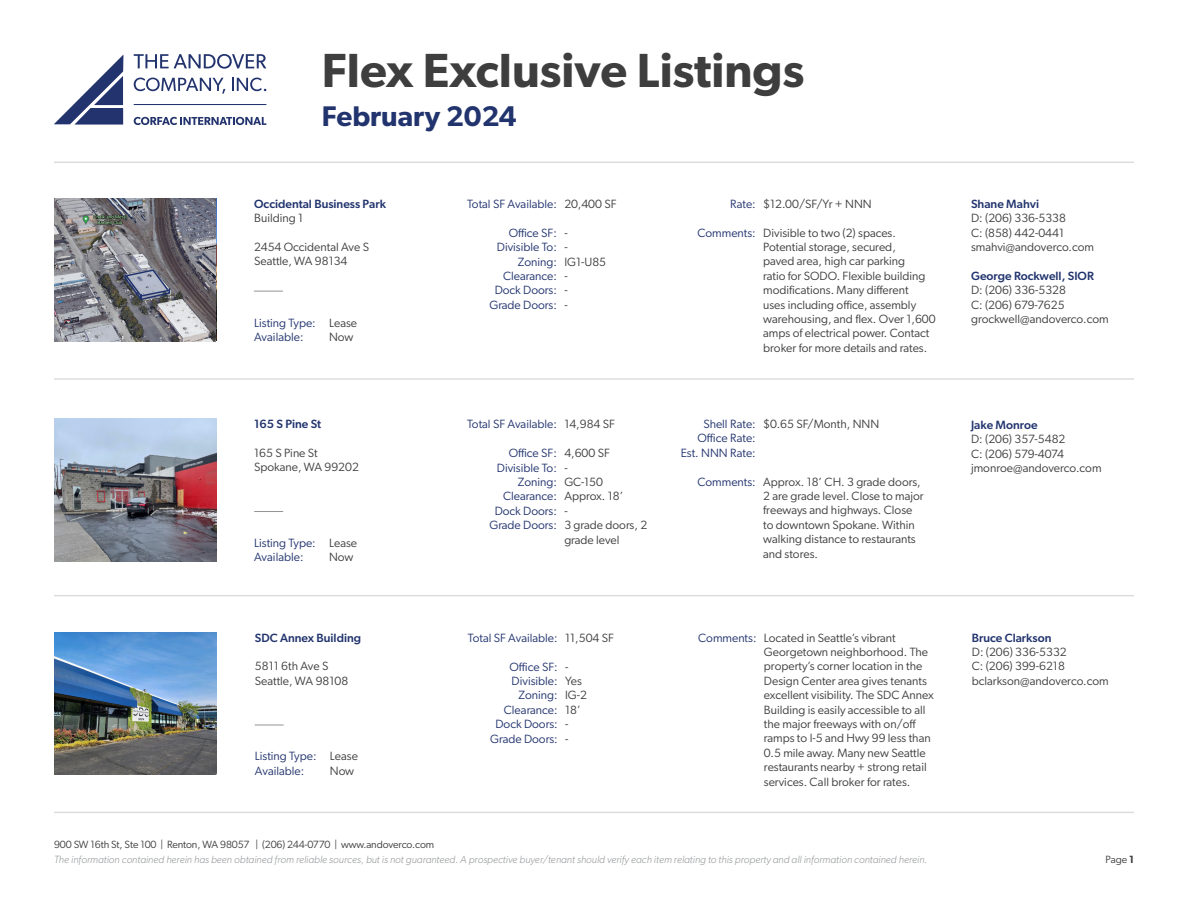
<style>
.page{position:relative;width:1188px;height:918px;background:#fff}
.page>*{position:absolute;margin:0;border:0;box-sizing:border-box;transform-origin:0 0}
.t1{font:600 48px "Gibson";color:#3e3e3f}
.t2{font:600 28.5px "Gibson";color:#22346e}
.t3{font:12px/14.4px "Gibson";color:#3e3e3f}
.t4{font:12px "Gibson";color:#22346e}
.t5{font:500 12px "Gibson";color:#22346e}
.t6{font:italic 300 10.5px "Gibson";color:#939598}
.t7{font:10.5px "Gibson";letter-spacing:-.01em;color:#3e3e3f}
.s1{font-weight:600}
</style>
<div class="page">
<svg style="left:54px;top:55px;width:69px;height:70px"></svg>
<svg style="left:134px;top:54px;width:132px;height:15px"></svg>
<hr style="left:134px;top:104px;width:132px;height:1px;background:#22336d">
<svg style="left:134px;top:117px;width:132px;height:8px"></svg>
<svg style="left:134px;top:78px;width:91px;height:16px"></svg>
<svg style="left:232px;top:78px;width:34px;height:13px"></svg>
<hr style="left:54px;top:162px;width:1080px;height:1px;background:#dcdddf">
<hr style="left:54px;top:378px;width:1080px;height:2px;background:#dcdddf">
<hr style="left:54px;top:812px;width:1080px;height:1px;background:#dcdddf">
<hr style="left:54px;top:595px;width:1080px;height:1px;background:#dcdddf">
<img style="left:54px;top:198px;width:162px;height:143px">
<svg style="left:254px;top:291px;width:29px;height:1px"></svg>
<svg style="left:124px;top:227px;width:47px;height:76px;background:#7c7c86"></svg>
<img style="left:54px;top:419px;width:162px;height:142px">
<svg style="left:254px;top:511px;width:29px;height:1px"></svg>
<img style="left:55px;top:632px;width:162px;height:143px">
<svg style="left:255px;top:725px;width:29px;height:1px"></svg>
<h1 class="t1" style="left:322px;top:42px;width:484px">Flex Exclusive Listings</h1>
<h2 class="t2" style="left:322px;top:100px;width:196px">February 2024</h2>
<p class="t5" style="left:254px;top:196px;width:133px">Occidental Business Park</p>
<p class="t3" style="left:254px;top:211px;width:51px">Building 1</p>
<p class="t3" style="left:254px;top:239px;width:116px">2454 Occidental Ave S</p>
<p class="t3" style="left:254px;top:254px;width:95px">Seattle, WA 98134</p>
<p class="t4" style="left:254px;top:315px;width:63px">Listing Type:</p>
<p class="t4" style="left:254px;top:330px;width:51px">Available:</p>
<p class="t3" style="left:329px;top:315px;width:30px">Lease</p>
<p class="t3" style="left:329px;top:329px;width:26px">Now</p>
<p class="t5" style="left:254px;top:417px;width:69px">165 S Pine St</p>
<p class="t3" style="left:254px;top:445px;width:65px">165 S Pine St</p>
<p class="t3" style="left:254px;top:460px;width:106px">Spokane, WA 99202</p>
<p class="t4" style="left:254px;top:536px;width:63px">Listing Type:</p>
<p class="t4" style="left:254px;top:550px;width:51px">Available:</p>
<p class="t3" style="left:329px;top:535px;width:30px">Lease</p>
<p class="t3" style="left:329px;top:550px;width:26px">Now</p>
<p class="t4" style="left:467px;top:197px;width:91px">Total SF Available:</p>
<p class="t4" style="left:509px;top:225px;width:50px">Office SF:</p>
<p class="t4" style="left:497px;top:240px;width:62px">Divisible To:</p>
<p class="t4" style="left:518px;top:254px;width:41px">Zoning:</p>
<p class="t4" style="left:503px;top:269px;width:55px">Clearance:</p>
<p class="t4" style="left:495px;top:283px;width:64px">Dock Doors:</p>
<p class="t4" style="left:489px;top:297px;width:69px">Grade Doors:</p>
<p class="t3" style="left:564px;top:196px;width:54px">20,400 SF</p>
<p class="t3" style="left:564px;top:225px;width:5px">-</p>
<p class="t3" style="left:564px;top:240px;width:5px">-</p>
<p class="t3" style="left:564px;top:254px;width:43px">IG1-U85</p>
<p class="t3" style="left:564px;top:268px;width:5px">-</p>
<p class="t3" style="left:564px;top:283px;width:5px">-</p>
<p class="t3" style="left:564px;top:297px;width:5px">-</p>
<p class="t4" style="left:467px;top:417px;width:91px">Total SF Available:</p>
<p class="t4" style="left:509px;top:446px;width:50px">Office SF:</p>
<p class="t4" style="left:497px;top:460px;width:62px">Divisible To:</p>
<p class="t4" style="left:518px;top:475px;width:41px">Zoning:</p>
<p class="t4" style="left:503px;top:489px;width:55px">Clearance:</p>
<p class="t4" style="left:495px;top:503px;width:64px">Dock Doors:</p>
<p class="t4" style="left:489px;top:518px;width:69px">Grade Doors:</p>
<p class="t3" style="left:564px;top:417px;width:52px">14,984 SF</p>
<p class="t3" style="left:564px;top:446px;width:47px">4,600 SF</p>
<p class="t3" style="left:564px;top:460px;width:5px">-</p>
<p class="t3" style="left:564px;top:474px;width:40px">GC-150</p>
<p class="t3" style="left:564px;top:489px;width:61px">Approx. 18’</p>
<p class="t3" style="left:564px;top:503px;width:5px">-</p>
<p class="t3" style="left:564px;top:518px;width:84px">3 grade doors, 2</p>
<p class="t3" style="left:564px;top:532px;width:57px">grade level</p>
<p class="t4" style="left:730px;top:196px;width:27px">Rate:</p>
<p class="t4" style="left:698px;top:225px;width:60px">Comments:</p>
<p class="t3" style="left:763px;top:196px;width:110px">$12.00/SF/Yr + NNN</p>
<p class="t3" style="left:763px;top:225px;width:174px">Divisible to two (2) spaces.<br>Potential storage, secured,<br>paved area, high car parking<br>ratio for SODO. Flexible building modifications. Many different<br>uses including office, assembly warehousing, and flex. Over 1,600 amps of electrical power. Contact broker for more details and rates.</p>
<p class="t4" style="left:703px;top:417px;width:54px">Shell Rate:</p>
<p class="t4" style="left:698px;top:431px;width:60px">Office Rate:</p>
<p class="t4" style="left:681px;top:446px;width:77px">Est. NNN Rate:</p>
<p class="t4" style="left:698px;top:474px;width:60px">Comments:</p>
<p class="t3" style="left:763px;top:417px;width:118px">$0.65 SF/Month, NNN</p>
<p class="t3" style="left:763px;top:474px;width:162px">Approx. 18’ CH. 3 grade doors,<br>2 are grade level. Close to major freeways and highways. Close to downtown Spokane. Within walking distance to restaurants and stores.</p>
<p class="t5" style="left:971px;top:196px;width:70px">Shane Mahvi</p>
<p class="t3" style="left:971px;top:211px;width:96px">D: (206) 336-5338</p>
<p class="t3" style="left:971px;top:225px;width:95px">C: (858) 442-0441</p>
<p class="t3" style="left:971px;top:239px;width:125px">smahvi@andoverco.com</p>
<p class="t5" style="left:971px;top:268px;width:124px">George Rockwell, SIOR</p>
<p class="t3" style="left:971px;top:283px;width:96px">D: (206) 336-5328</p>
<p class="t3" style="left:971px;top:297px;width:95px">C: (206) 679-7625</p>
<p class="t3" style="left:971px;top:311px;width:139px">grockwell@andoverco.com</p>
<p class="t5" style="left:971px;top:418px;width:68px">Jake Monroe</p>
<p class="t3" style="left:971px;top:432px;width:96px">D: (206) 357-5482</p>
<p class="t3" style="left:971px;top:446px;width:95px">C: (206) 579-4074</p>
<p class="t3" style="left:971px;top:461px;width:132px">jmonroe@andoverco.com</p>
<p class="t5" style="left:255px;top:630px;width:108px">SDC Annex Building</p>
<p class="t3" style="left:255px;top:659px;width:75px">5811 6th Ave S</p>
<p class="t3" style="left:255px;top:673px;width:95px">Seattle, WA 98108</p>
<p class="t4" style="left:255px;top:749px;width:63px">Listing Type:</p>
<p class="t4" style="left:255px;top:763px;width:51px">Available:</p>
<p class="t3" style="left:330px;top:749px;width:30px">Lease</p>
<p class="t3" style="left:330px;top:763px;width:26px">Now</p>
<p class="t7" style="left:54px;top:838px;width:382px">900 SW 16th St, Ste 100 | Renton, WA 98057 | (206) 244-0770 | www.andoverco.com</p>
<p class="t4" style="left:468px;top:630px;width:91px">Total SF Available:</p>
<p class="t4" style="left:509px;top:659px;width:50px">Office SF:</p>
<p class="t4" style="left:512px;top:674px;width:48px">Divisible:</p>
<p class="t4" style="left:519px;top:688px;width:41px">Zoning:</p>
<p class="t4" style="left:504px;top:702px;width:55px">Clearance:</p>
<p class="t4" style="left:495px;top:717px;width:64px">Dock Doors:</p>
<p class="t4" style="left:490px;top:731px;width:69px">Grade Doors:</p>
<p class="t3" style="left:565px;top:630px;width:50px">11,504 SF</p>
<p class="t3" style="left:565px;top:659px;width:5px">-</p>
<p class="t3" style="left:565px;top:674px;width:18px">Yes</p>
<p class="t3" style="left:565px;top:688px;width:23px">IG-2</p>
<p class="t3" style="left:565px;top:702px;width:17px">18’</p>
<p class="t3" style="left:565px;top:717px;width:5px">-</p>
<p class="t3" style="left:565px;top:731px;width:5px">-</p>
<p class="t4" style="left:698px;top:630px;width:60px">Comments:</p>
<p class="t3" style="left:764px;top:630px;width:171px">Located in Seattle’s vibrant<br>Georgetown neighborhood. The property’s corner location in the<br>Design Center area gives tenants excellent visibility. The SDC Annex<br>Building is easily accessible to all the major freeways with on/off ramps to I-5 and Hwy 99 less than<br>0.5 mile away. Many new Seattle restaurants nearby + strong retail services. Call broker for rates.</p>
<p class="t5" style="left:972px;top:630px;width:81px">Bruce Clarkson</p>
<p class="t3" style="left:972px;top:644px;width:96px">D: (206) 336-5332</p>
<p class="t3" style="left:972px;top:659px;width:95px">C: (206) 399-6218</p>
<p class="t3" style="left:972px;top:673px;width:138px">bclarkson@andoverco.com</p>
<p class="t6" style="left:54px;top:853px;width:875px">The information contained herein has been obtained from reliable sources, but is not guaranteed. A prospective buyer/tenant should verify each item relating to this property and all information contained herein.</p>
<p class="t7" style="left:1106px;top:853px;width:30px">Page <span class="s1">1</span></p>
</div>
